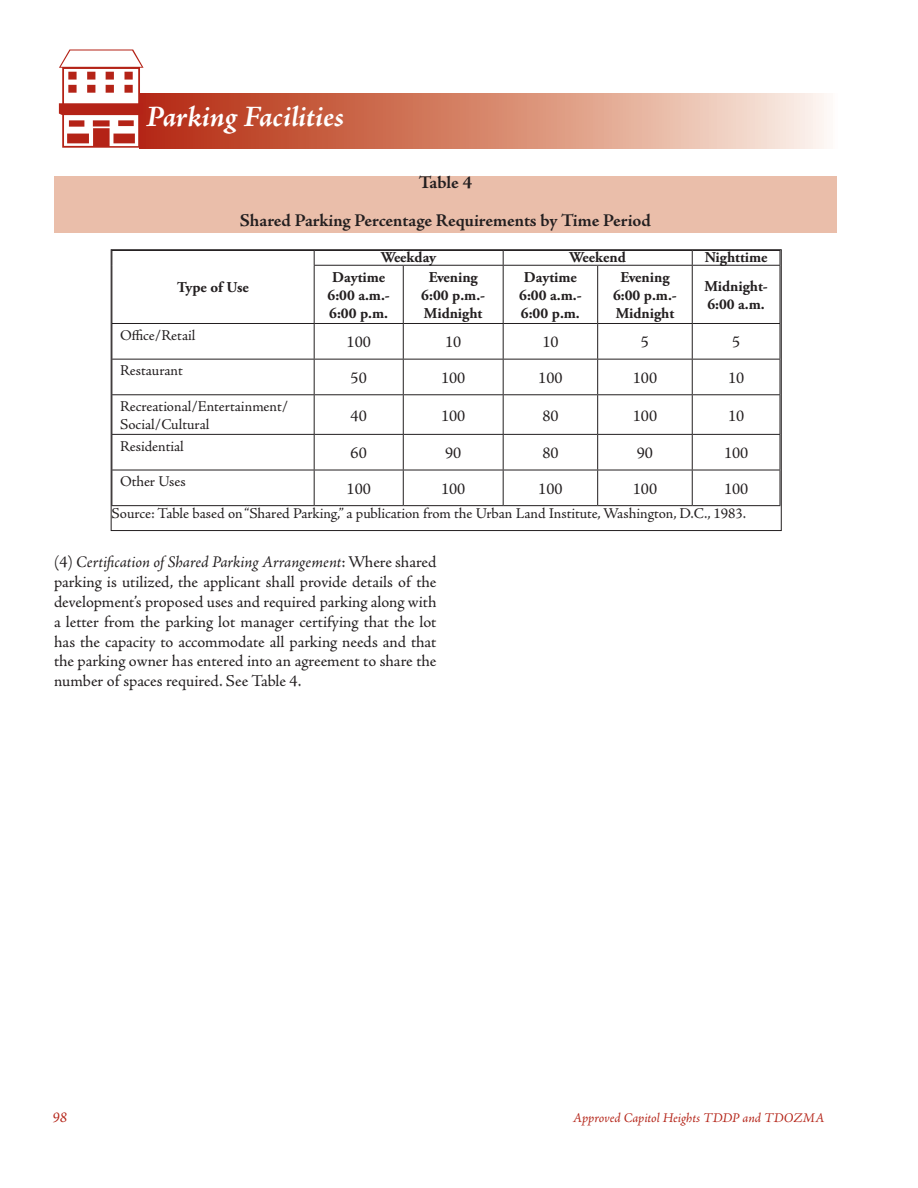
<style>
.page{position:relative;width:918px;height:1188px;background:#fff}
.page>*{position:absolute;margin:0;border:0;box-sizing:border-box;transform-origin:0 0}
.t1{font:108px "Buildings";color:#b42317}
.Banner_Heading{font:italic 700 30px "Adobe Jenson Pro";letter-spacing:-.005em;color:#fff}
.Table_Title{font:700 18px "Adobe Jenson Pro";letter-spacing:-.005em;color:#231f20}
.Table_Text_Centered{font:16.5px/19.8px "Adobe Jenson Pro";color:#231f20;text-align:justify}
.Table_Text{font:15px/18px "Adobe Jenson Pro";letter-spacing:-.005em;color:#231f20}
.Table_Headings{font:700 15px/18px "Adobe Garamond Pro";color:#231f20;text-align:center}
.t2{font:italic 15px "Adobe Jenson Pro";color:#b42317}
.t3{font:italic 13.5px "Adobe Jenson Pro";color:#b42317}
.s1{font-style:italic}
</style>
<div class="page">
<svg style="left:140px;top:94px;width:687px;height:55px;background:#d78972"></svg>
<svg style="left:314px;top:251px;width:1px;height:14px"></svg>
<svg style="left:503px;top:251px;width:1px;height:14px"></svg>
<svg style="left:692px;top:251px;width:1px;height:14px"></svg>
<hr style="left:314px;top:265px;width:89px;height:1px;background:#231f20">
<hr style="left:314px;top:266px;width:1px;height:57px;background:#231f20">
<hr style="left:403px;top:265px;width:100px;height:1px;background:#231f20">
<hr style="left:403px;top:266px;width:1px;height:57px;background:#231f20">
<hr style="left:503px;top:265px;width:95px;height:1px;background:#231f20">
<hr style="left:503px;top:266px;width:1px;height:57px;background:#231f20">
<hr style="left:598px;top:265px;width:94px;height:1px;background:#231f20">
<hr style="left:597px;top:266px;width:1px;height:57px;background:#231f20">
<hr style="left:692px;top:265px;width:88px;height:1px;background:#231f20">
<hr style="left:692px;top:266px;width:1px;height:57px;background:#231f20">
<hr style="left:112px;top:323px;width:202px;height:1px;background:#231f20">
<hr style="left:314px;top:323px;width:89px;height:1px;background:#231f20">
<hr style="left:314px;top:324px;width:1px;height:35px;background:#231f20">
<hr style="left:403px;top:323px;width:100px;height:1px;background:#231f20">
<hr style="left:403px;top:324px;width:1px;height:35px;background:#231f20">
<hr style="left:503px;top:323px;width:95px;height:1px;background:#231f20">
<hr style="left:503px;top:324px;width:1px;height:35px;background:#231f20">
<hr style="left:598px;top:323px;width:94px;height:1px;background:#231f20">
<hr style="left:597px;top:324px;width:1px;height:35px;background:#231f20">
<hr style="left:692px;top:323px;width:88px;height:1px;background:#231f20">
<hr style="left:692px;top:324px;width:1px;height:35px;background:#231f20">
<hr style="left:112px;top:359px;width:202px;height:1px;background:#231f20">
<hr style="left:314px;top:359px;width:89px;height:1px;background:#231f20">
<hr style="left:314px;top:360px;width:1px;height:34px;background:#231f20">
<hr style="left:403px;top:359px;width:100px;height:1px;background:#231f20">
<hr style="left:403px;top:360px;width:1px;height:34px;background:#231f20">
<hr style="left:503px;top:359px;width:95px;height:1px;background:#231f20">
<hr style="left:503px;top:360px;width:1px;height:34px;background:#231f20">
<hr style="left:598px;top:359px;width:94px;height:1px;background:#231f20">
<hr style="left:597px;top:360px;width:1px;height:34px;background:#231f20">
<hr style="left:692px;top:359px;width:88px;height:1px;background:#231f20">
<hr style="left:692px;top:360px;width:1px;height:34px;background:#231f20">
<hr style="left:112px;top:394px;width:202px;height:1px;background:#231f20">
<hr style="left:314px;top:394px;width:89px;height:1px;background:#231f20">
<hr style="left:314px;top:395px;width:1px;height:39px;background:#231f20">
<hr style="left:403px;top:394px;width:100px;height:1px;background:#231f20">
<hr style="left:403px;top:395px;width:1px;height:39px;background:#231f20">
<hr style="left:503px;top:394px;width:95px;height:1px;background:#231f20">
<hr style="left:503px;top:395px;width:1px;height:39px;background:#231f20">
<hr style="left:598px;top:394px;width:94px;height:1px;background:#231f20">
<hr style="left:597px;top:395px;width:1px;height:39px;background:#231f20">
<hr style="left:692px;top:394px;width:88px;height:1px;background:#231f20">
<hr style="left:692px;top:395px;width:1px;height:39px;background:#231f20">
<hr style="left:112px;top:434px;width:202px;height:1px;background:#231f20">
<hr style="left:314px;top:434px;width:89px;height:1px;background:#231f20">
<hr style="left:314px;top:435px;width:1px;height:35px;background:#231f20">
<hr style="left:403px;top:434px;width:100px;height:1px;background:#231f20">
<hr style="left:403px;top:435px;width:1px;height:35px;background:#231f20">
<hr style="left:503px;top:434px;width:95px;height:1px;background:#231f20">
<hr style="left:503px;top:435px;width:1px;height:35px;background:#231f20">
<hr style="left:598px;top:434px;width:94px;height:1px;background:#231f20">
<hr style="left:597px;top:435px;width:1px;height:35px;background:#231f20">
<hr style="left:692px;top:434px;width:88px;height:1px;background:#231f20">
<hr style="left:692px;top:435px;width:1px;height:35px;background:#231f20">
<hr style="left:112px;top:470px;width:202px;height:1px;background:#231f20">
<hr style="left:314px;top:470px;width:89px;height:1px;background:#231f20">
<hr style="left:314px;top:470px;width:1px;height:35px;background:#231f20">
<hr style="left:403px;top:470px;width:100px;height:1px;background:#231f20">
<hr style="left:403px;top:470px;width:1px;height:35px;background:#231f20">
<hr style="left:503px;top:470px;width:95px;height:1px;background:#231f20">
<hr style="left:503px;top:470px;width:1px;height:35px;background:#231f20">
<hr style="left:598px;top:470px;width:94px;height:1px;background:#231f20">
<hr style="left:597px;top:470px;width:1px;height:35px;background:#231f20">
<hr style="left:692px;top:470px;width:88px;height:1px;background:#231f20">
<hr style="left:692px;top:470px;width:1px;height:35px;background:#231f20">
<hr style="left:112px;top:505px;width:202px;height:1px;background:#231f20">
<hr style="left:314px;top:505px;width:89px;height:1px;background:#231f20">
<hr style="left:403px;top:505px;width:100px;height:1px;background:#231f20">
<hr style="left:503px;top:505px;width:95px;height:1px;background:#231f20">
<hr style="left:598px;top:505px;width:94px;height:1px;background:#231f20">
<hr style="left:692px;top:505px;width:88px;height:1px;background:#231f20">
<div style="left:111px;top:249px;width:671px;height:282px;border:1px solid #231f20"></div>
<div style="left:54px;top:176px;width:783px;height:56px;background:#eabeaa"></div>
<h1 class="t1" style="left:54px;top:52px;width:95px">N</h1>
<p class="Banner_Heading" style="left:147px;top:99px;width:199px">Parking Facilities</p>
<p class="Table_Title" style="left:419px;top:173px;width:55px">Table 4</p>
<p class="Table_Title" style="left:240px;top:210px;width:413px">Shared Parking Percentage Requirements by Time Period</p>
<p class="Table_Headings" style="left:177px;top:279px;width:73px">Type of Use</p>
<p class="Table_Text" style="left:120px;top:326px;width:77px">Office/Retail</p>
<p class="Table_Text" style="left:120px;top:362px;width:64px">Restaurant</p>
<p class="Table_Headings" style="left:381px;top:248px;width:57px">Weekday</p>
<p class="Table_Headings" style="left:570px;top:248px;width:58px">Weekend</p>
<p class="Table_Headings" style="left:705px;top:248px;width:64px">Nighttime</p>
<p class="Table_Headings" style="left:328px;top:268px;width:64px">Daytime<br>6:00 a.m.-<br>6:00 p.m.</p>
<p class="Table_Headings" style="left:421px;top:268px;width:65px">Evening<br>6:00 p.m.-<br>Midnight</p>
<p class="Table_Headings" style="left:519px;top:268px;width:64px">Daytime<br>6:00 a.m.-<br>6:00 p.m.</p>
<p class="Table_Headings" style="left:613px;top:268px;width:65px">Evening<br>6:00 p.m.-<br>Midnight</p>
<p class="Table_Headings" style="left:704px;top:277px;width:65px;text-align:left">Midnight-<br>6:00 a.m.</p>
<p class="Table_Text_Centered" style="left:347px;top:332px;width:26px">100</p>
<p class="Table_Text_Centered" style="left:445px;top:332px;width:18px">10</p>
<p class="Table_Text_Centered" style="left:542px;top:332px;width:18px">10</p>
<p class="Table_Text_Centered" style="left:641px;top:332px;width:10px">5</p>
<p class="Table_Text_Centered" style="left:732px;top:332px;width:10px">5</p>
<p class="Table_Text_Centered" style="left:351px;top:368px;width:18px">50</p>
<p class="Table_Text_Centered" style="left:441px;top:368px;width:26px">100</p>
<p class="Table_Text_Centered" style="left:538px;top:368px;width:26px">100</p>
<p class="Table_Text_Centered" style="left:633px;top:368px;width:26px">100</p>
<p class="Table_Text_Centered" style="left:728px;top:368px;width:18px">10</p>
<p class="Table_Text" style="left:120px;top:398px;width:170px">Recreational/Entertainment/<br>Social/Cultural</p>
<p class="Table_Text_Centered" style="left:351px;top:406px;width:18px">40</p>
<p class="Table_Text_Centered" style="left:441px;top:406px;width:26px">100</p>
<p class="Table_Text_Centered" style="left:542px;top:406px;width:18px">80</p>
<p class="Table_Text_Centered" style="left:633px;top:406px;width:26px">100</p>
<p class="Table_Text_Centered" style="left:728px;top:406px;width:18px">10</p>
<p class="Table_Text" style="left:120px;top:437px;width:65px">Residential</p>
<p class="Table_Text_Centered" style="left:351px;top:443px;width:18px">60</p>
<p class="Table_Text_Centered" style="left:445px;top:443px;width:18px">90</p>
<p class="Table_Text_Centered" style="left:542px;top:443px;width:18px">80</p>
<p class="Table_Text_Centered" style="left:637px;top:443px;width:18px">90</p>
<p class="Table_Text_Centered" style="left:724px;top:443px;width:26px">100</p>
<p class="Table_Text" style="left:120px;top:473px;width:67px">Other Uses</p>
<p class="Table_Text_Centered" style="left:347px;top:479px;width:26px">100</p>
<p class="Table_Text_Centered" style="left:441px;top:479px;width:26px">100</p>
<p class="Table_Text_Centered" style="left:538px;top:479px;width:26px">100</p>
<p class="Table_Text_Centered" style="left:633px;top:479px;width:26px">100</p>
<p class="Table_Text_Centered" style="left:724px;top:479px;width:26px">100</p>
<p class="Table_Text" style="left:112px;top:505px;width:636px">Source: Table based on “Shared Parking,” a publication from the Urban Land Institute, Washington, D.C., 1983.</p>
<p class="Table_Text_Centered" style="left:54px;top:553px;width:384px">(4) <span class="s1">Certification of Shared Parking Arrangement</span>: Where shared parking is utilized, the applicant shall provide details of the development’s proposed uses and required parking along with a letter from the parking lot manager certifying that the lot has the capacity to accommodate all parking needs and that the parking owner has entered into an agreement to share the number of spaces required. See Table 4.</p>
<p class="t2" style="left:52px;top:1108px;width:16px">98</p>
<p class="t3" style="left:573px;top:1110px;width:253px">Approved Capitol Heights TDDP and TDOZMA</p>
</div>
